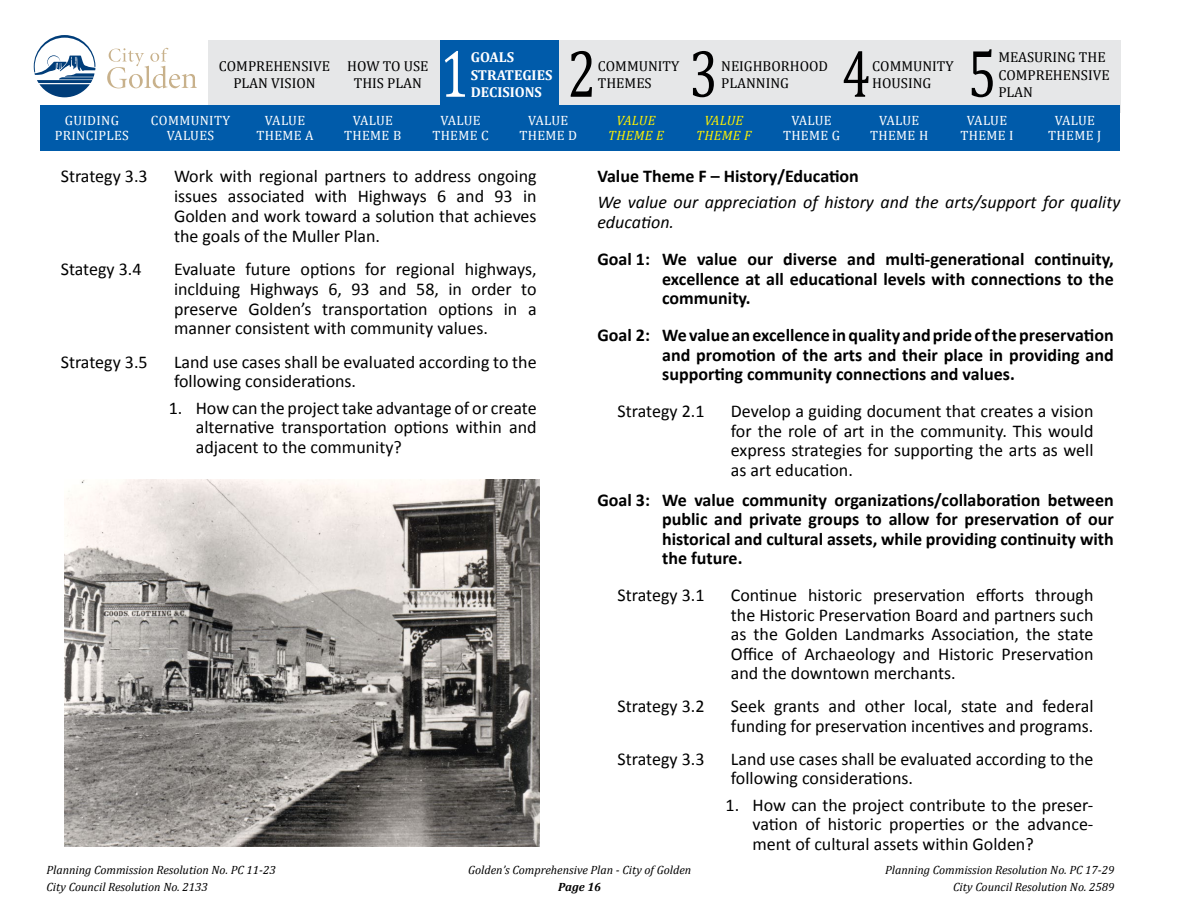
<style>
.page{position:relative;width:1188px;height:918px;background:#fff}
.page>*{position:absolute;margin:0;border:0;box-sizing:border-box;transform-origin:0 0}
.t1{font:67.95px "Cambria";color:#000;scale:.76 1}
.t2{font:67.95px "Cambria";color:#fff;scale:.76 1}
.t3{font:18px/19.5px "Calibri";color:#000;text-align:justify}
.t4{font:700 18px/19.5px "Calibri";color:#000;text-align:justify}
.t5{font:italic 18px/19.5px "Calibri";color:#000}
.t6{font:14.4px/17.2px "Cambria";color:#000;text-align:center}
.t7{font:700 14.4px/17.2px "Cambria";color:#fff}
.t8{font:13.5px/15px "Cambria";letter-spacing:.025em;color:#fff;text-align:center}
.t9{font:italic 13.5px/15px "Cambria";letter-spacing:.025em;color:#fff200;text-align:center}
.t10{font:italic 12px "Cambria";color:#000}
.t11{font:italic 700 12px "Cambria";letter-spacing:-.005em;color:#000}
</style>
<div class="page">
<div style="left:208px;top:40px;width:912px;height:73px;background:#e6e7e8"></div>
<div style="left:440px;top:40px;width:118px;height:73px;background:#005baa"></div>
<svg style="left:34px;top:35px;width:61px;height:62px"></svg>
<svg style="left:107px;top:48px;width:90px;height:40px"></svg>
<div style="left:40px;top:105px;width:1080px;height:46px;background:#005baa"></div>
<img style="left:64px;top:479px;width:476px;height:367px">
<p class="t8" style="left:55px;top:113px;width:76px">GUIDING<br>PRINCIPLES</p>
<h1 class="t2" style="left:440px;top:34px;width:39px">1</h1>
<h1 class="t1" style="left:567px;top:34px;width:39px">2</h1>
<p class="t7" style="left:471px;top:48px;width:83px">GOALS<br>STRATEGIES</p>
<p class="t6" style="left:219px;top:57px;width:113px">COMPREHENSIVE<br>PLAN VISION</p>
<p class="t6" style="left:598px;top:57px;width:83px">COMMUNITY</p>
<p class="t6" style="left:347px;top:57px;width:83px">HOW TO USE<br>THIS PLAN</p>
<p class="t6" style="left:598px;top:75px;width:55px">THEMES</p>
<p class="t7" style="left:471px;top:83px;width:73px">DECISIONS</p>
<h1 class="t1" style="left:689px;top:34px;width:39px">3</h1>
<p class="t6" style="left:721px;top:57px;width:108px">NEIGHBORHOOD</p>
<p class="t6" style="left:721px;top:75px;width:69px">PLANNING</p>
<h1 class="t1" style="left:842px;top:34px;width:39px">4</h1>
<p class="t6" style="left:872px;top:57px;width:83px">COMMUNITY</p>
<p class="t6" style="left:872px;top:75px;width:61px">HOUSING</p>
<h1 class="t1" style="left:968px;top:34px;width:39px">5</h1>
<p class="t6" style="left:998px;top:49px;width:113px;text-align:left">MEASURING THE<br>COMPREHENSIVE</p>
<p class="t6" style="left:998px;top:83px;width:36px">PLAN</p>
<p class="t8" style="left:151px;top:113px;width:81px">COMMUNITY<br>VALUES</p>
<p class="t8" style="left:256px;top:113px;width:59px">VALUE<br>THEME A</p>
<p class="t8" style="left:344px;top:113px;width:59px">VALUE<br>THEME B</p>
<p class="t8" style="left:432px;top:113px;width:58px">VALUE<br>THEME C</p>
<p class="t8" style="left:519px;top:113px;width:59px">VALUE<br>THEME D</p>
<p class="t9" style="left:608px;top:113px;width:57px">VALUE<br>THEME E</p>
<p class="t9" style="left:696px;top:113px;width:56px">VALUE<br>THEME F</p>
<p class="t8" style="left:783px;top:113px;width:59px">VALUE<br>THEME G</p>
<p class="t8" style="left:870px;top:113px;width:60px">VALUE<br>THEME H</p>
<p class="t8" style="left:960px;top:113px;width:55px">VALUE<br>THEME I</p>
<p class="t8" style="left:1048px;top:113px;width:54px">VALUE<br>THEME J</p>
<p class="t3" style="left:61px;top:166px;width:88px">Strategy 3.3</p>
<p class="t3" style="left:174px;top:166px;width:364px">Work with regional partners to address ongoing issues associated with Highways 6 and 93 in Golden and work toward a solution that achieves the goals of the Muller Plan.</p>
<p class="t3" style="left:61px;top:258px;width:82px">Stategy 3.4</p>
<p class="t3" style="left:174px;top:258px;width:364px">Evaluate future options for regional highways, inclduing Highways 6, 93 and 58, in order to preserve Golden’s transportation options in a manner consistent with community values.</p>
<p class="t3" style="left:61px;top:351px;width:88px">Strategy 3.5</p>
<p class="t3" style="left:174px;top:351px;width:364px">Land use cases shall be evaluated according to the following considerations.</p>
<p class="t3" style="left:196px;top:397px;width:342px;text-indent:-27px">1. How can the project take advantage of or create alternative transportation options within and adjacent to the community?</p>
<p class="t4" style="left:597px;top:166px;width:263px">Value Theme F – History/Education</p>
<p class="t5" style="left:597px;top:192px;width:525px">We value our appreciation of history and the arts/support for quality education.</p>
<p class="t4" style="left:662px;top:248px;width:453px;text-indent:-65px">Goal 1: We value our diverse and multi-generational continuity, excellence at all educational levels with connections to the community.</p>
<p class="t4" style="left:662px;top:324px;width:453px;text-indent:-65px">Goal 2: We value an excellence in quality and pride of the preservation and promotion of the arts and their place in providing and supporting community connections and values.</p>
<p class="t3" style="left:618px;top:401px;width:88px">Strategy 2.1</p>
<p class="t3" style="left:731px;top:401px;width:364px">Develop a guiding document that creates a vision for the role of art in the community. This would express strategies for supporting the arts as well as art education.</p>
<p class="t4" style="left:662px;top:489px;width:453px;text-indent:-65px">Goal 3: We value community organizations/collaboration between public and private groups to allow for preservation of our historical and cultural assets, while providing continuity with the future.</p>
<p class="t3" style="left:618px;top:585px;width:88px">Strategy 3.1</p>
<p class="t3" style="left:731px;top:585px;width:364px">Continue historic preservation efforts through the Historic Preservation Board and partners such as the Golden Landmarks Association, the state Office of Archaeology and Historic Preservation and the downtown merchants.</p>
<p class="t3" style="left:618px;top:696px;width:88px">Strategy 3.2</p>
<p class="t3" style="left:731px;top:696px;width:364px">Seek grants and other local, state and federal funding for preservation incentives and programs.</p>
<p class="t3" style="left:618px;top:748px;width:88px">Strategy 3.3</p>
<p class="t3" style="left:731px;top:748px;width:364px">Land use cases shall be evaluated according to the following considerations.</p>
<p class="t3" style="left:753px;top:794px;width:342px;text-indent:-27px">1. How can the project contribute to the preser&shy;vation of historic properties or the advance&shy;ment of cultural assets within Golden?</p>
<p class="t10" style="left:46px;top:863px;width:231px">Planning Commission Resolution No. PC 11-23</p>
<p class="t10" style="left:468px;top:863px;width:225px">Golden’s Comprehensive Plan - City of Golden</p>
<p class="t10" style="left:885px;top:863px;width:231px">Planning Commission Resolution No. PC 17-29</p>
<p class="t10" style="left:47px;top:879px;width:163px">City Council Resolution No. 2133</p>
<p class="t11" style="left:558px;top:879px;width:44px">Page 16</p>
<p class="t10" style="left:953px;top:879px;width:163px">City Council Resolution No. 2589</p>
</div>
